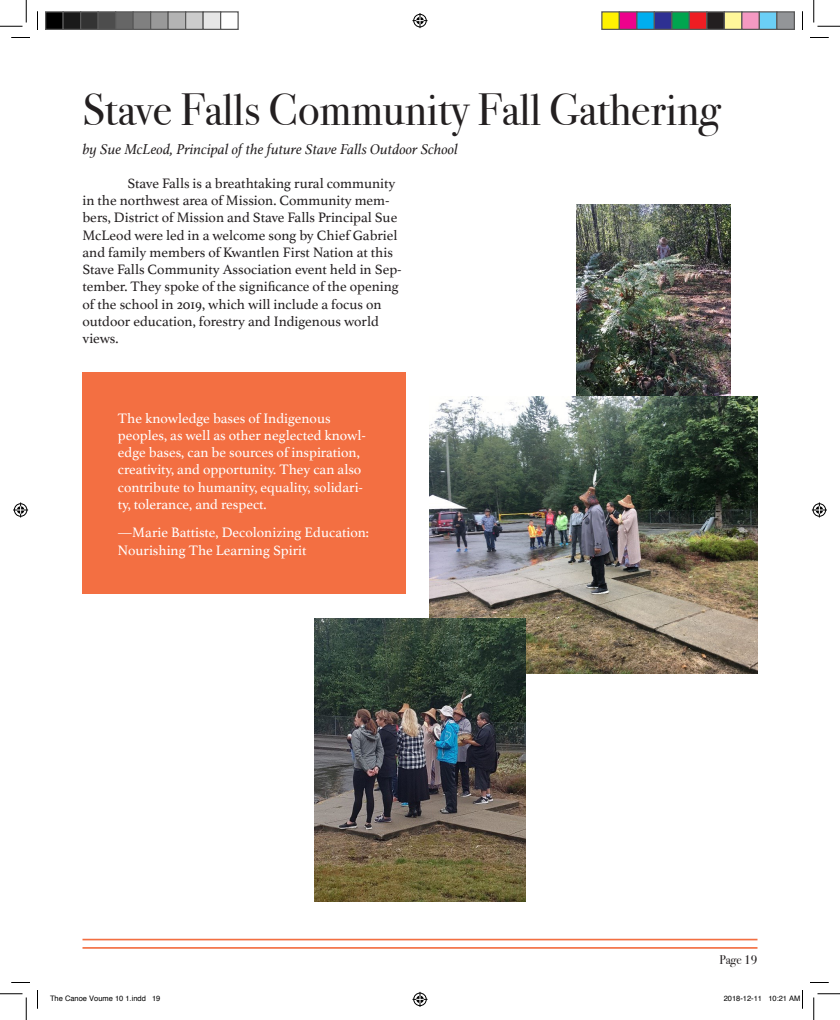
<style>
.page{position:relative;width:840px;height:1020px;background:#fff}
.page>*{position:absolute;margin:0;border:0;box-sizing:border-box;transform-origin:0 0}
.Story_Heading{font:45px "Bodoni Svty Two ITCTT";color:#231f20}
.Author{font:italic 15px "Athelas";color:#231f20}
._2_Column_Paragraph{font:14.38px/17.2px "Athelas";color:#231f20}
.t1{font:14.38px/17.2px "Athelas";color:#fff}
.t2{font:12.5px "Bodoni Svty Two ITCTT";color:#231f20}
.t3{font:7.5px "Helvetica";color:#000}
</style>
<div class="page">
<hr style="left:82px;top:939px;width:676px;height:1px;background:#f36f42">
<hr style="left:82px;top:947px;width:676px;height:2px;background:#f36f42">
<img style="left:577px;top:205px;width:154px;height:191px">
<img style="left:430px;top:396px;width:328px;height:277px">
<div style="left:82px;top:372px;width:324px;height:222px;background:#f36f42"></div>
<img style="left:314px;top:618px;width:212px;height:283px">
<svg style="left:11px;top:37px;width:19px;height:1px"></svg>
<svg style="left:810px;top:37px;width:19px;height:1px"></svg>
<svg style="left:11px;top:982px;width:19px;height:1px"></svg>
<svg style="left:810px;top:982px;width:19px;height:1px"></svg>
<svg style="left:37px;top:11px;width:1px;height:19px"></svg>
<svg style="left:37px;top:990px;width:1px;height:19px"></svg>
<svg style="left:802px;top:11px;width:1px;height:19px"></svg>
<svg style="left:0;top:0;width:27px;height:27px"></svg>
<svg style="left:0;top:994px;width:27px;height:26px"></svg>
<svg style="left:814px;top:0;width:26px;height:27px"></svg>
<svg style="left:814px;top:994px;width:26px;height:26px"></svg>
<svg style="left:412px;top:13px;width:16px;height:15px"></svg>
<svg style="left:412px;top:992px;width:16px;height:15px"></svg>
<svg style="left:13px;top:502px;width:15px;height:16px"></svg>
<svg style="left:812px;top:502px;width:15px;height:16px"></svg>
<div style="left:46px;top:12px;width:17px;height:17px;background:#000"></div>
<div style="left:45px;top:11px;width:19px;height:19px;border:1px solid #595959"></div>
<div style="left:63px;top:12px;width:18px;height:17px;background:#1a1a1a"></div>
<div style="left:62px;top:11px;width:19px;height:19px;border:1px solid #595959"></div>
<div style="left:81px;top:12px;width:17px;height:17px;background:#333"></div>
<div style="left:80px;top:11px;width:19px;height:19px;border:1px solid #595959"></div>
<div style="left:98px;top:12px;width:18px;height:17px;background:#4d4d4d"></div>
<div style="left:98px;top:11px;width:18px;height:19px;border:1px solid #595959"></div>
<div style="left:116px;top:12px;width:17px;height:17px;background:#666"></div>
<div style="left:115px;top:11px;width:19px;height:19px;border:1px solid #595959"></div>
<div style="left:133px;top:12px;width:18px;height:17px;background:#808080"></div>
<div style="left:132px;top:11px;width:19px;height:19px;border:1px solid #595959"></div>
<div style="left:151px;top:12px;width:17px;height:17px;background:#999"></div>
<div style="left:150px;top:11px;width:19px;height:19px;border:1px solid #595959"></div>
<div style="left:168px;top:12px;width:18px;height:17px;background:#b3b3b3"></div>
<div style="left:168px;top:11px;width:18px;height:19px;border:1px solid #595959"></div>
<div style="left:186px;top:12px;width:17px;height:17px;background:#ccc"></div>
<div style="left:185px;top:11px;width:19px;height:19px;border:1px solid #595959"></div>
<div style="left:203px;top:12px;width:18px;height:17px;background:#e6e6e6"></div>
<div style="left:202px;top:11px;width:19px;height:19px;border:1px solid #595959"></div>
<div style="left:220px;top:11px;width:19px;height:19px;border:1px solid #595959"></div>
<div style="left:602px;top:12px;width:17px;height:17px;background:#fff101"></div>
<div style="left:601px;top:11px;width:19px;height:19px;border:1px solid #595959"></div>
<div style="left:619px;top:12px;width:18px;height:17px;background:#ed028c"></div>
<div style="left:619px;top:11px;width:19px;height:19px;border:1px solid #595959"></div>
<div style="left:637px;top:12px;width:17px;height:17px;background:#00aeef"></div>
<div style="left:636px;top:11px;width:19px;height:19px;border:1px solid #595959"></div>
<div style="left:654px;top:12px;width:18px;height:17px;background:#2e3092"></div>
<div style="left:654px;top:11px;width:18px;height:19px;border:1px solid #595959"></div>
<div style="left:672px;top:12px;width:17px;height:17px;background:#00a54f"></div>
<div style="left:671px;top:11px;width:19px;height:19px;border:1px solid #595959"></div>
<div style="left:689px;top:12px;width:18px;height:17px;background:#ee1d23"></div>
<div style="left:689px;top:11px;width:19px;height:19px;border:1px solid #595959"></div>
<div style="left:707px;top:12px;width:17px;height:17px;background:#231f20"></div>
<div style="left:706px;top:11px;width:19px;height:19px;border:1px solid #595959"></div>
<div style="left:724px;top:12px;width:18px;height:17px;background:#fff79a"></div>
<div style="left:724px;top:11px;width:18px;height:19px;border:1px solid #595959"></div>
<div style="left:742px;top:12px;width:17px;height:17px;background:#f499c2"></div>
<div style="left:741px;top:11px;width:19px;height:19px;border:1px solid #595959"></div>
<div style="left:759px;top:12px;width:18px;height:17px;background:#6bcff6"></div>
<div style="left:759px;top:11px;width:19px;height:19px;border:1px solid #595959"></div>
<div style="left:777px;top:12px;width:17px;height:17px;background:#939598"></div>
<div style="left:776px;top:11px;width:19px;height:19px;border:1px solid #595959"></div>
<svg style="left:802px;top:990px;width:1px;height:19px"></svg>
<p class="Story_Heading" style="left:82px;top:72px;width:639px">Stave Falls Community Fall Gathering</p>
<p class="Author" style="left:82px;top:137px;width:377px">by Sue McLeod, Principal of the future Stave Falls Outdoor School</p>
<p class="_2_Column_Paragraph" style="left:82px;top:174px;width:321px;text-indent:45px">Stave Falls is a breathtaking rural community in the northwest area of Mission. Community mem&shy;bers, District of Mission and Stave Falls Principal Sue McLeod were led in a welcome song by Chief Gabriel and family members of Kwantlen First Nation at this Stave Falls Community Association event held in Sep&shy;tember. They spoke of the significance of the opening of the school in 2019, which will include a focus on outdoor education, forestry and Indigenous world views.</p>
<p class="t1" style="left:118px;top:409px;width:250px">The knowledge bases of Indigenous peoples, as well as other neglected knowl&shy;edge bases, can be sources of inspiration, creativity, and opportunity. They can also contribute to humanity, equality, solidari&shy;ty, tolerance, and respect.</p>
<p class="t1" style="left:118px;top:524px;width:253px">—Marie Battiste, Decolonizing Education:<br>Nourishing The Learning Spirit</p>
<p class="t2" style="left:719px;top:950px;width:40px">Page 19</p>
<p class="t3" style="left:50px;top:993px;width:112px">The Canoe Voume 10 1.indd 19</p>
<p class="t3" style="left:724px;top:993px;width:78px">2018-12-11 10:21 AM</p>
</div>
